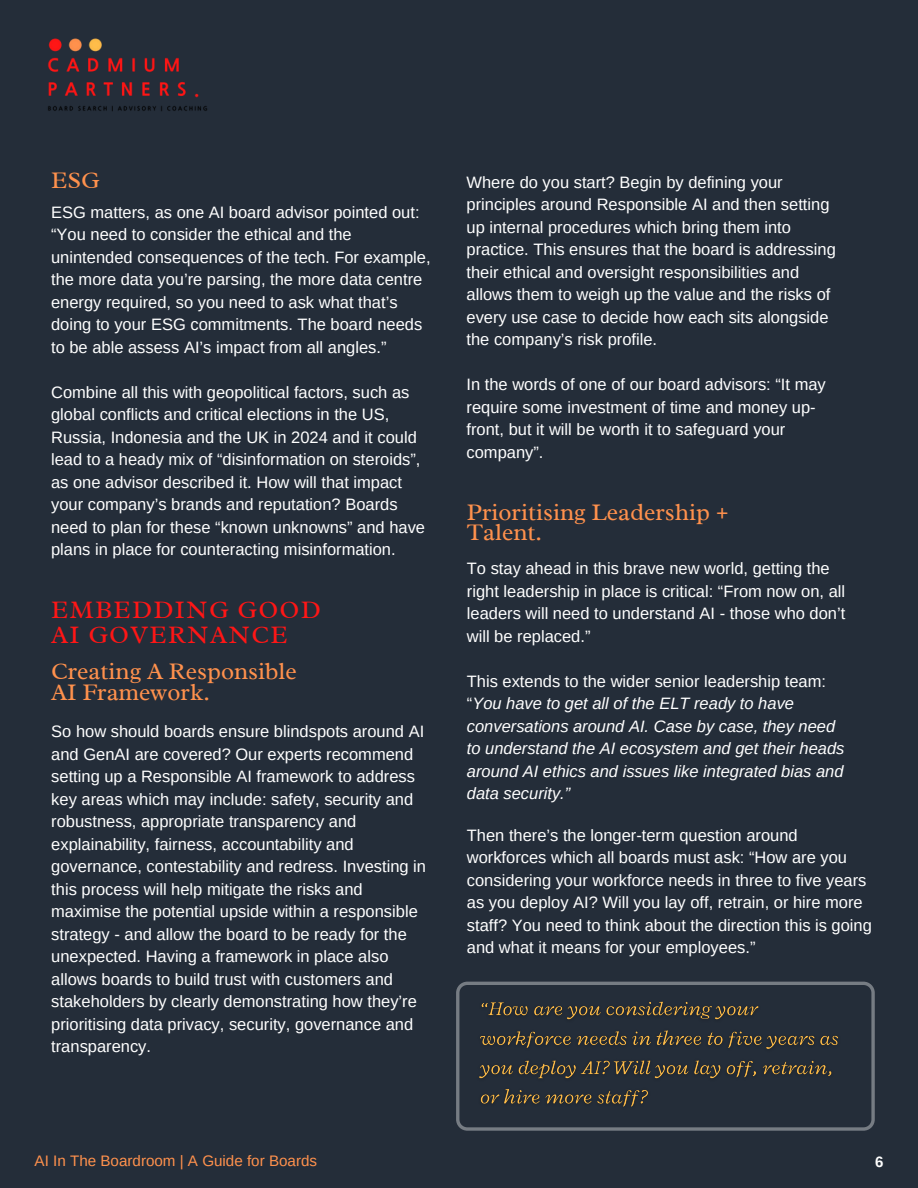
<style>
.page{position:relative;width:918px;height:1188px;background:#242d39}
.page>*{position:absolute;margin:0;border:0;box-sizing:border-box;transform-origin:0 0}
.t1{font:25.5px/24.8px "Radley";letter-spacing:.055em;color:#ff1616}
.t2{font:24.15px/20.2px "Radley";color:#ff914d}
.t3{font:16.5px/22.5px "Arimo";color:#fff}
.t4{font:italic 16.5px/22.5px "Arimo";color:#fff}
.t5{font:15.15px "Arimo";color:#ff914d}
.t6{font:700 15px "Arimo";color:#fff}
.s1{font-style:normal}
</style>
<div class="page">
<img style="left:47px;top:38px;width:160px;height:73px">
<svg style="left:456px;top:982px;width:419px;height:149px"></svg>
<img style="left:473px;top:995px;width:373px;height:118px">
<p class="t2" style="left:51px;top:170px;width:50px">ESG</p>
<p class="t3" style="left:51px;top:201px;width:381px">ESG matters, as one AI board advisor pointed out: “You need to consider the ethical and the unintended consequences of the tech. For example, the more data you’re parsing, the more data centre energy required, so you need to ask what that’s doing to your ESG commitments. The board needs to be able assess AI’s impact from all angles.”</p>
<p class="t3" style="left:51px;top:381px;width:375px">Combine all this with geopolitical factors, such as global conflicts and critical elections in the US, Russia, Indonesia and the UK in 2024 and it could lead to a heady mix of “disinformation on steroids”, as one advisor described it. How will that impact your company’s brands and reputation? Boards need to plan for these “known unknowns” and have plans in place for counteracting misinformation.</p>
<p class="t1" style="left:51px;top:597px;width:271px">EMBEDDING GOOD<br>AI GOVERNANCE</p>
<p class="t2" style="left:51px;top:661px;width:247px">Creating A Responsible<br>AI Framework.</p>
<p class="t3" style="left:51px;top:720px;width:376px">So how should boards ensure blindspots around AI and GenAI are covered? Our experts recommend setting up a Responsible AI framework to address key areas which may include: safety, security and robustness, appropriate transparency and explainability, fairness, accountability and governance, contestability and redress. Investing in this process will help mitigate the risks and maximise the potential upside within a responsible strategy - and allow the board to be ready for the unexpected. Having a framework in place also allows boards to build trust with customers and stakeholders by clearly demonstrating how they’re prioritising data privacy, security, governance and transparency.</p>
<p class="t3" style="left:467px;top:171px;width:371px">Where do you start? Begin by defining your principles around Responsible AI and then setting up internal procedures which bring them into practice. This ensures that the board is addressing their ethical and oversight responsibilities and allows them to weigh up the value and the risks of every use case to decide how each sits alongside the company’s risk profile.</p>
<p class="t3" style="left:467px;top:373px;width:361px">In the words of one of our board advisors: “It may require some investment of time and money up&shy;front, but it will be worth it to safeguard your company”.</p>
<p class="t2" style="left:467px;top:501px;width:263px">Prioritising Leadership +</p>
<p class="t2" style="left:467px;top:522px;width:77px">Talent.</p>
<p class="t3" style="left:467px;top:557px;width:380px">To stay ahead in this brave new world, getting the right leadership in place is critical: “From now on, all leaders will need to understand AI - those who don’t will be replaced.”</p>
<p class="t4" style="left:467px;top:670px;width:379px"><span class="s1">This extends to the wider senior leadership team: “</span>You have to get all of the ELT ready to have conversations around AI. Case by case, they need to understand the AI ecosystem and get their heads around AI ethics and issues like integrated bias and data security.”</p>
<p class="t3" style="left:467px;top:824px;width:407px">Then there’s the longer-term question around workforces which all boards must ask: “How are you considering your workforce needs in three to five years as you deploy AI? Will you lay off, retrain, or hire more staff? You need to think about the direction this is going and what it means for your employees.”</p>
<p class="t5" style="left:35px;top:1153px;width:284px">AI In The Boardroom | A Guide for Boards</p>
<p class="t6" style="left:875px;top:1154px;width:10px">6</p>
</div>
